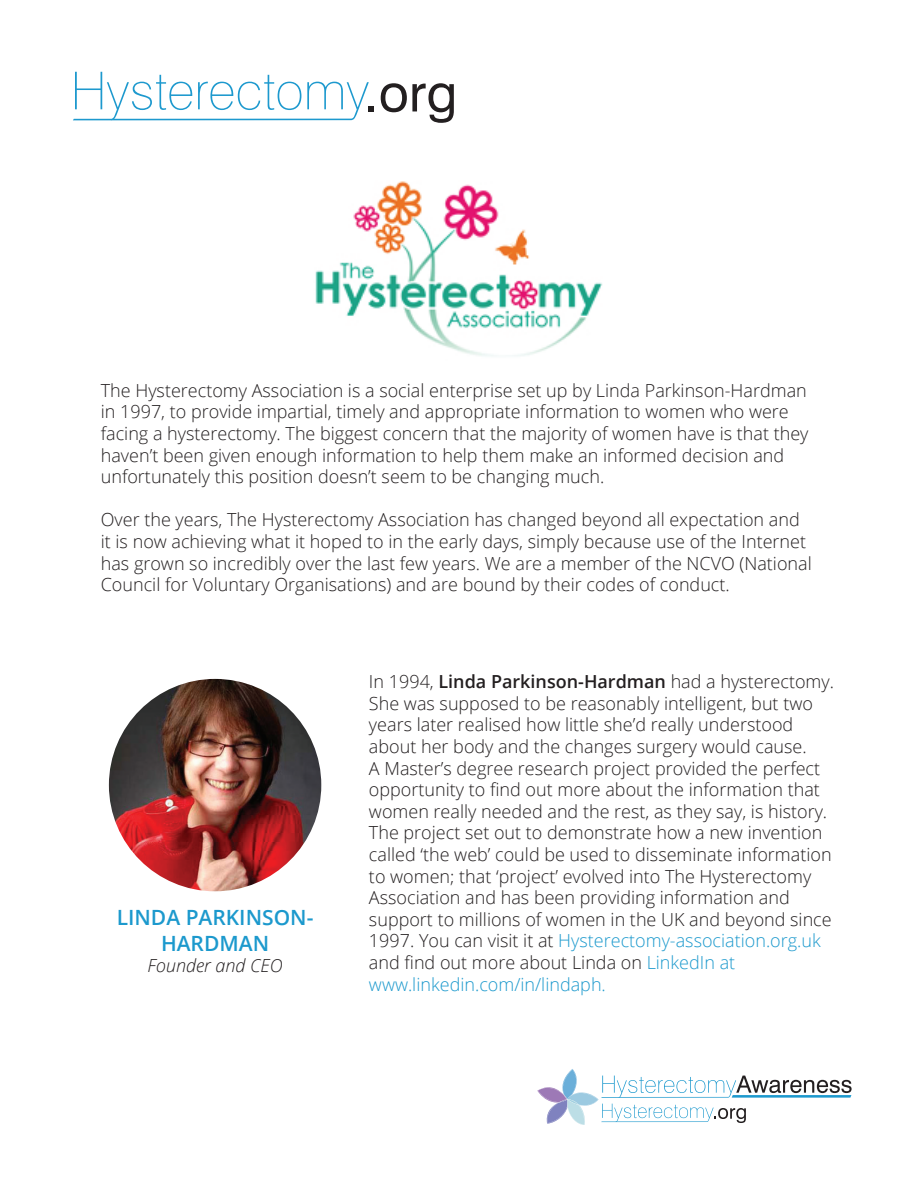
<style>
.page{position:relative;width:918px;height:1188px;background:#fff}
.page>*{position:absolute;margin:0;border:0;box-sizing:border-box;transform-origin:0 0}
.t1{font:600 21px/25.2px "Open Sans";color:#1c99cd;text-align:center}
.t2{font:300 18px/21.6px "Open Sans";color:#231f20}
.t3{font:italic 300 18px "Open Sans";color:#231f20}
.s1{font-weight:600}
.s2{color:#1c99cd}
</style>
<div class="page">
<svg style="left:381px;top:83px;width:73px;height:40px"></svg>
<svg style="left:73px;top:72px;width:301px;height:48px"></svg>
<svg style="left:537px;top:1069px;width:315px;height:56px"></svg>
<img style="left:315px;top:181px;width:288px;height:175px">
<img style="left:109px;top:679px;width:212px;height:212px;border-radius:106px">
<p class="t2" style="left:101px;top:379px;width:709px">The Hysterectomy Association is a social enterprise set up by Linda Parkinson-Hardman in 1997, to provide impartial, timely and appropriate information to women who were facing a hysterectomy. The biggest concern that the majority of women have is that they haven’t been given enough information to help them make an informed decision and unfortunately this position doesn’t seem to be changing much.</p>
<p class="t2" style="left:101px;top:509px;width:713px">Over the years, The Hysterectomy Association has changed beyond all expectation and it is now achieving what it hoped to in the early days, simply because use of the Internet has grown so incredibly over the last few years. We are a member of the NCVO (National Council for Voluntary Organisations) and are bound by their codes of conduct.</p>
<p class="t1" style="left:117px;top:905px;width:198px">LINDA PARKINSON-<br>HARDMAN</p>
<p class="t3" style="left:148px;top:953px;width:137px">Founder and CEO</p>
<p class="t2" style="left:369px;top:670px;width:467px">In 1994, <span class="s1">Linda Parkinson-Hardman</span> had a hysterectomy.<br>She was supposed to be reasonably intelligent, but two years later realised how little she’d really understood about her body and the changes surgery would cause.<br>A Master’s degree research project provided the perfect opportunity to find out more about the information that women really needed and the rest, as they say, is history.<br>The project set out to demonstrate how a new invention called ‘the web’ could be used to disseminate information to women; that ‘project’ evolved into The Hysterectomy Association and has been providing information and support to millions of women in the UK and beyond since 1997. You can visit it at <span class="s2">Hysterectomy-association.org.uk </span>and find out more about Linda on <span class="s2">LinkedIn at www.linkedin.com/in/lindaph.</span></p>
</div>
